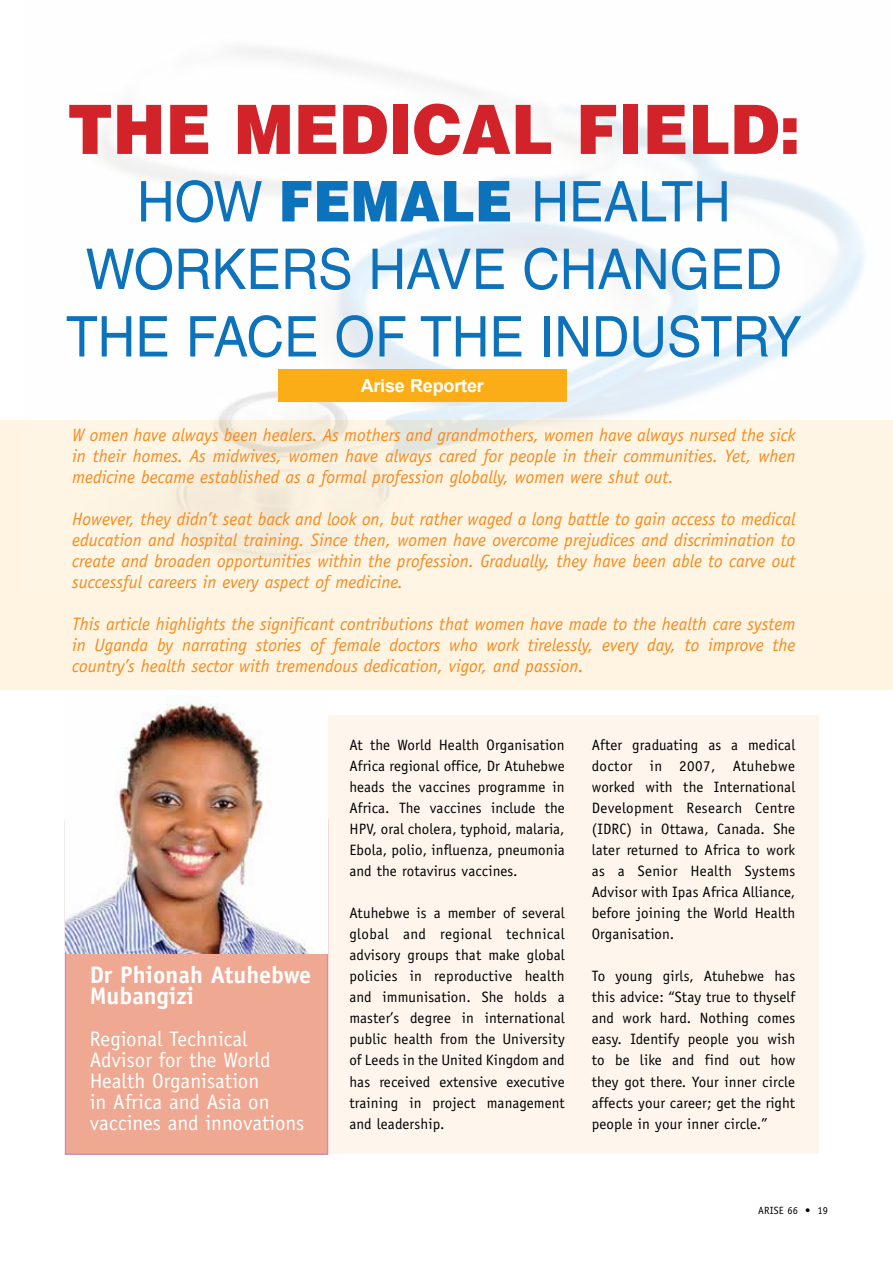
<style>
.page{position:relative;width:893px;height:1263px;background:#fff}
.page>*{position:absolute;margin:0;border:0;box-sizing:border-box;transform-origin:0 0}
.t1{font:900 68.1px "Helvetica LT Std";color:#d2232a;scale:.93 1}
.t2{font:56.1px/67.5px "Helvetica LT Std";color:#0c72bc;text-align:center;scale:.93 1}
.t3{font:700 24px/21px "Officina Sans Std";color:#fff}
.t4{font:21px/21px "Officina Sans Std";color:#fff}
.t5{font:italic 18px/21px "Officina Sans Std";color:#f68b1f;text-align:justify}
.t6{font:700 18px "Arial";letter-spacing:-.01em;color:#fff}
.t7{font:15px/21px "Officina Sans Std";letter-spacing:.01em;color:#000;text-align:justify}
.t8{font:10.5px "Officina Sans Std";letter-spacing:.025em;color:#000}
.s1{font-weight:900}
</style>
<div class="page">
<div style="left:327px;top:715px;width:491px;height:439px;background:#fef5ed"></div>
<div style="left:65px;top:819px;width:263px;height:336px;background:#efa892;border:2px solid #cd90b5"></div>
<div style="left:0;top:421px;width:893px;height:269px;background:#fef4e1"></div>
<img style="left:25px;top:47px;width:868px;height:509px">
<div style="left:278px;top:369px;width:289px;height:32px;background:#fbad18"></div>
<img style="left:66px;top:703px;width:261px;height:250px">
<h1 class="t1" style="left:67px;top:85px;width:790px">THE MEDICAL FIELD:</h1>
<h2 class="t2" style="left:66px;top:168px;width:793px">HOW <span class="s1">FEMALE</span> HEALTH<br>WORKERS HAVE CHANGED<br>THE FACE OF THE INDUSTRY</h2>
<p class="t6" style="left:361px;top:373px;width:125px">Arise Reporter</p>
<p class="t5" style="left:72px;top:425px;width:725px">W omen have always been healers. As mothers and grandmothers, women have always nursed the sick in their homes. As midwives, women have always cared for people in their communities. Yet, when medicine became established as a formal profession globally, women were shut out.</p>
<p class="t5" style="left:72px;top:509px;width:725px">However, they didn’t seat back and look on, but rather waged a long battle to gain access to medical education and hospital training. Since then, women have overcome prejudices and discrimination to create and broaden opportunities within the profession. Gradually, they have been able to carve out successful careers in every aspect of medicine.</p>
<p class="t5" style="left:72px;top:614px;width:725px">This article highlights the significant contributions that women have made to the health care system in Uganda by narrating stories of female doctors who work tirelessly, every day, to improve the country’s health sector with tremendous dedication, vigor, and passion.</p>
<h3 class="t3" style="left:90px;top:964px;width:223px">Dr Phionah Atuhebwe<br>Mubangizi</h3>
<h3 class="t4" style="left:90px;top:1028px;width:216px">Regional Technical<br>Advisor for the World<br>Health Organisation<br>in Africa and Asia on vaccines and innovations</h3>
<p class="t7" style="left:349px;top:735px;width:217px">At the World Health Organisation Africa regional office, Dr Atuhebwe heads the vaccines programme in Africa. The vaccines include the HPV, oral cholera, typhoid, malaria, Ebola, polio, influenza, pneumonia and the rotavirus vaccines.</p>
<p class="t7" style="left:349px;top:903px;width:217px">Atuhebwe is a member of several global and regional technical advisory groups that make global policies in reproductive health and immunisation. She holds a master’s degree in international public health from the University of Leeds in the United Kingdom and has received extensive executive training in project management and leadership.</p>
<p class="t7" style="left:592px;top:735px;width:205px">After graduating as a medical doctor in 2007, Atuhebwe worked with the International Development Research Centre (IDRC) in Ottawa, Canada. She later returned to Africa to work as a Senior Health Systems Advisor with Ipas Africa Alliance, before joining the World Health Organisation.</p>
<p class="t7" style="left:592px;top:966px;width:205px">To young girls, Atuhebwe has this advice: “Stay true to thyself and work hard. Nothing comes easy. Identify people you wish to be like and find out how they got there. Your inner circle affects your career; get the right people in your inner circle.”</p>
<p class="t8" style="left:758px;top:1204px;width:72px">ARISE 66 • 19</p>
</div>
